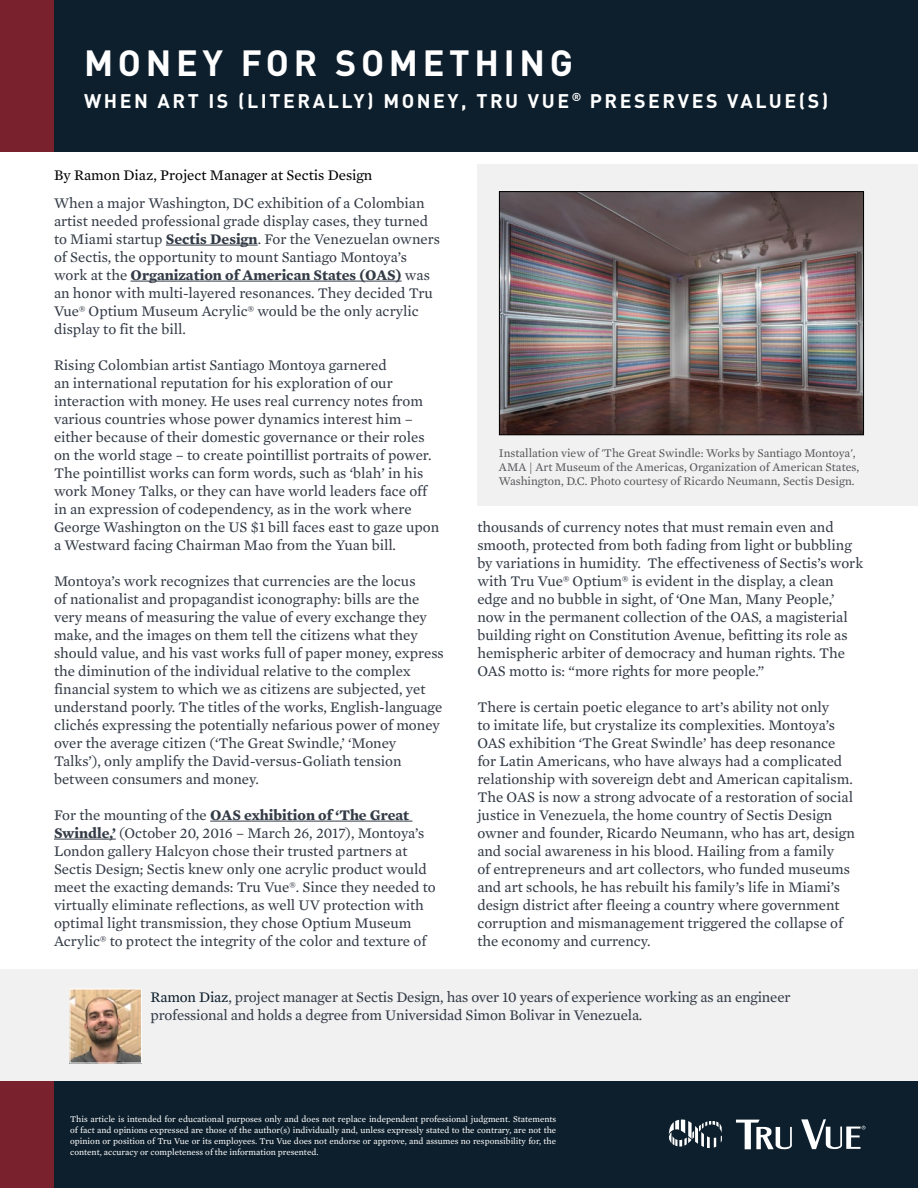
<style>
.page{position:relative;width:918px;height:1188px;background:#fff}
.page>*{position:absolute;margin:0;border:0;box-sizing:border-box;transform-origin:0 0}
.t1{font:700 36px "DIN";letter-spacing:.13em;color:#fff}
.t2{font:700 19.5px "DIN";letter-spacing:.13em;color:#fff}
.t3{font:15px/18px "Mercury Text G2";color:#333b46}
.t4{font:15px "Mercury Text G2";color:#000}
.t5{font:12px/14.4px "Mercury Text G2";color:#58595b}
.t6{font:9px/10.8px "Mercury Text G2";color:#fff;text-align:justify}
.s1{font-weight:700}
.s2{color:#0d1f2c}
</style>
<div class="page">
<div style="left:0;top:970px;width:918px;height:125px;background:#f1f1f2"></div>
<img style="left:72px;top:991px;width:68px;height:70px">
<div style="left:70px;top:989px;width:72px;height:74px;border:1px solid #fff"></div>
<div style="left:0;top:1081px;width:918px;height:107px;background:#0d1f2c"></div>
<div style="left:0;top:1081px;width:54px;height:107px;background:#79222e"></div>
<svg style="left:801px;top:1119px;width:64px;height:30px"></svg>
<svg style="left:736px;top:1120px;width:56px;height:29px"></svg>
<svg style="left:668px;top:1120px;width:54px;height:28px"></svg>
<div style="left:477px;top:164px;width:441px;height:341px;background:#f1f1f2"></div>
<img style="left:501px;top:193px;width:361px;height:240px">
<div style="left:499px;top:191px;width:365px;height:244px;border:1px solid #000"></div>
<hr style="left:166px;top:245px;width:92px;height:1px;background:#333b46">
<hr style="left:131px;top:281px;width:271px;height:1px;background:#333b46">
<hr style="left:210px;top:821px;width:203px;height:1px;background:#333b46">
<hr style="left:54px;top:839px;width:62px;height:1px;background:#333b46">
<div style="left:0;top:0;width:918px;height:151px;background:#0d1f2c"></div>
<div style="left:0;top:0;width:54px;height:151px;background:#79222e"></div>
<h1 class="t1" style="left:84px;top:40px;width:491px">MONEY FOR SOMETHING</h1>
<h2 class="t2" style="left:84px;top:88px;width:746px">WHEN ART IS (LITERALLY) MONEY, TRU VUE<sup>®</sup> PRESERVES VALUE(S)</h2>
<p class="t4" style="left:54px;top:166px;width:320px">By Ramon Diaz, Project Manager at Sectis Design</p>
<p class="t3" style="left:54px;top:194px;width:388px">When a major Washington, DC exhibition of a Colombian artist needed professional grade display cases, they turned to Miami startup <span class="s1">Sectis Design</span>. For the Venezuelan owners of Sectis, the opportunity to mount Santiago Montoya’s work at the <span class="s1">Organization of American States (OAS)</span> was an honor with multi-layered resonances. They decided Tru Vue® Optium Museum Acrylic® would be the only acrylic display to fit the bill.</p>
<p class="t3" style="left:54px;top:356px;width:387px">Rising Colombian artist Santiago Montoya garnered<br>an international reputation for his exploration of our interaction with money. He uses real currency notes from various countries whose power dynamics interest him – either because of their domestic governance or their roles on the world stage – to create pointillist portraits of power.<br>The pointillist works can form words, such as ‘blah’ in his work Money Talks, or they can have world leaders face off in an expression of codependency, as in the work where George Washington on the US $1 bill faces east to gaze upon a Westward facing Chairman Mao from the Yuan bill.</p>
<p class="t3" style="left:54px;top:572px;width:391px">Montoya’s work recognizes that currencies are the locus<br>of nationalist and propagandist iconography: bills are the very means of measuring the value of every exchange they make, and the images on them tell the citizens what they should value, and his vast works full of paper money, express the diminution of the individual relative to the complex financial system to which we as citizens are subjected, yet understand poorly. The titles of the works, English-language clichés expressing the potentially nefarious power of money over the average citizen (‘The Great Swindle,’ ‘Money Talks’), only amplify the David-versus-Goliath tension between consumers and money.</p>
<p class="t3" style="left:54px;top:806px;width:383px">For the mounting of the <span class="s1">OAS exhibition of ‘The Great Swindle,’</span> (October 20, 2016 – March 26, 2017), Montoya’s London gallery Halcyon chose their trusted partners at Sectis Design; Sectis knew only one acrylic product would meet the exacting demands: Tru Vue®. Since they needed to virtually eliminate reflections, as well UV protection with optimal light transmission, they chose Optium Museum Acrylic® to protect the integrity of the color and texture of</p>
<p class="t5" style="left:499px;top:446px;width:362px">Installation view of 'The Great Swindle: Works by Santiago Montoya',<br>AMA | Art Museum of the Americas, Organization of American States,<br>Washington, D.C. Photo courtesy of Ricardo Neumann, Sectis Design.</p>
<p class="t3" style="left:477px;top:518px;width:387px">thousands of currency notes that must remain even and smooth, protected from both fading from light or bubbling by variations in humidity. The effectiveness of Sectis’s work with Tru Vue® Optium® is evident in the display, a clean edge and no bubble in sight, of ‘One Man, Many People,’ now in the permanent collection of the OAS, a magisterial building right on Constitution Avenue, befitting its role as hemispheric arbiter of democracy and human rights. The OAS motto is: “more rights for more people.”</p>
<p class="t3" style="left:477px;top:698px;width:379px">There is certain poetic elegance to art’s ability not only<br>to imitate life, but crystalize its complexities. Montoya’s OAS exhibition ‘The Great Swindle’ has deep resonance for Latin Americans, who have always had a complicated relationship with sovereign debt and American capitalism.<br>The OAS is now a strong advocate of a restoration of social justice in Venezuela, the home country of Sectis Design owner and founder, Ricardo Neumann, who has art, design and social awareness in his blood. Hailing from a family<br>of entrepreneurs and art collectors, who funded museums and art schools, he has rebuilt his family’s life in Miami’s design district after fleeing a country where government corruption and mismanagement triggered the collapse of the economy and currency.</p>
<p class="t3" style="left:151px;top:988px;width:642px"><span class="s2">Ramon Diaz</span>, project manager at Sectis Design, has over 10 years of experience working as an engineer professional and holds a degree from Universidad Simon Bolivar in Venezuela.</p>
<p class="t6" style="left:70px;top:1114px;width:488px">This article is intended for educational purposes only and does not replace independent professional judgment. Statements of fact and opinions expressed are those of the author(s) individually and, unless expressly stated to the contrary, are not the opinion or position of Tru Vue or its employees. Tru Vue does not endorse or approve, and assumes no responsibility for, the content, accuracy or completeness of the information presented.</p>
</div>
